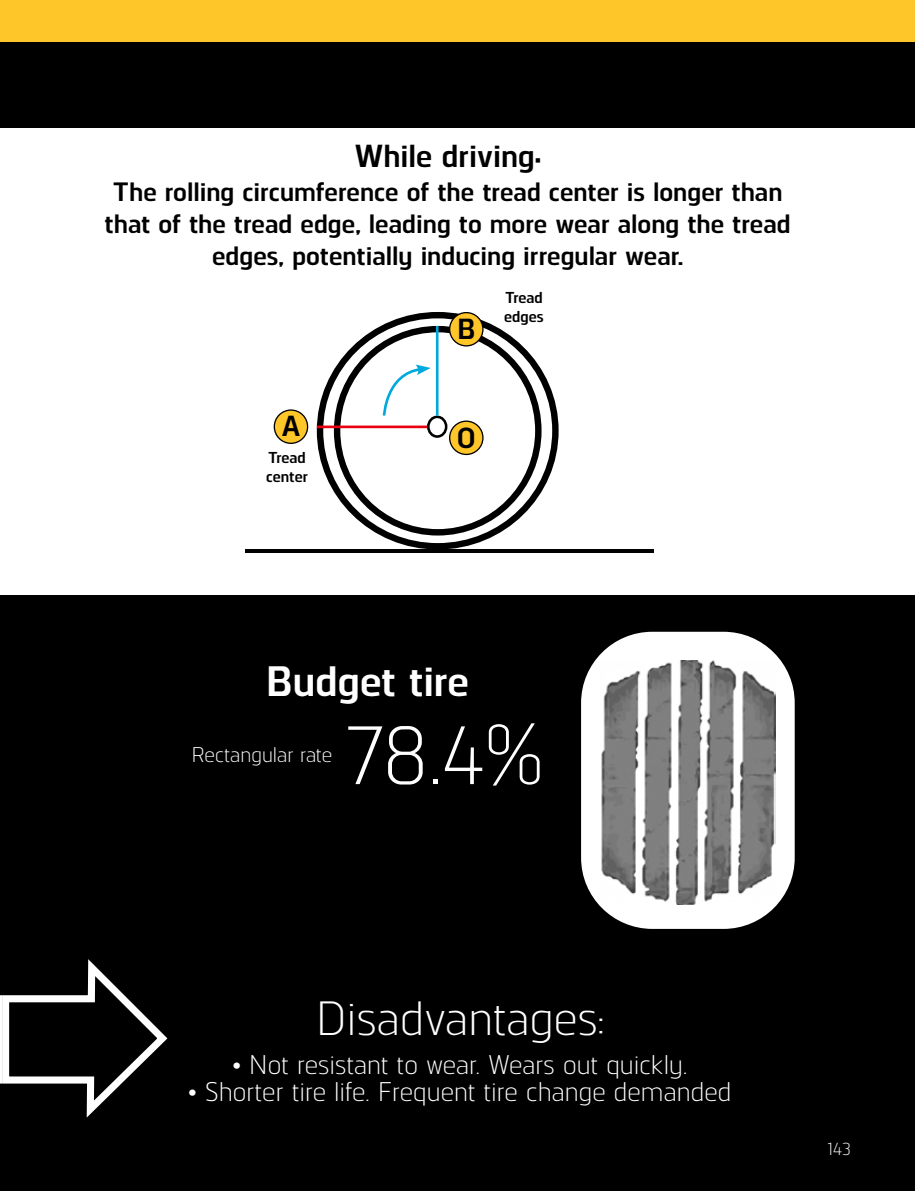
<style>
.page{position:relative;width:915px;height:1191px;background:#fff}
.page>*{position:absolute;margin:0;border:0;box-sizing:border-box;transform-origin:0 0}
.t1{font:84.9px "Norpeth";color:#fff}
.t2{font:48px "Norpeth";color:#fff}
.t3{font:700 42.45px "Norpeth";color:#fff}
.t4{font:700 31.8px "Norpeth";color:#000}
.t5{font:700 28.95px "Norpeth";color:#000}
.t6{font:27px "Norpeth";color:#fff}
.t7{font:700 26.55px/31.8px "Norpeth";color:#000;text-align:center}
.t8{font:21.15px "Norpeth";color:#fff}
.t9{font:18px "Norpeth";color:#fff}
.t10{font:700 15.75px/18.9px "Norpeth";color:#000}
</style>
<div class="page">
<div style="left:317px;top:312px;width:241px;height:237px;border:6px solid #000;border-radius:50%"></div>
<div style="left:334px;top:326px;width:207px;height:209px;border:6px solid #000;border-radius:50%"></div>
<div style="left:427px;top:415px;width:20px;height:23px;border:3px solid #000;border-radius:50%"></div>
<hr style="left:436px;top:326px;width:2px;height:89px;background:#00a9dc">
<hr style="left:317px;top:425px;width:110px;height:3px;background:#e60012">
<svg style="left:382px;top:364px;width:48px;height:52px"></svg>
<div style="left:449px;top:313px;width:33px;height:33px;background:#ffc629;border-radius:50%"></div>
<div style="left:449px;top:312px;width:34px;height:34px;border:1px solid #000;border-radius:50%"></div>
<div style="left:274px;top:410px;width:33px;height:33px;background:#ffc629;border-radius:50%"></div>
<div style="left:273px;top:409px;width:35px;height:35px;border:1px solid #000;border-radius:50%"></div>
<div style="left:449px;top:421px;width:33px;height:33px;background:#ffc629;border-radius:50%"></div>
<div style="left:449px;top:420px;width:34px;height:35px;border:1px solid #000;border-radius:50%"></div>
<hr style="left:245px;top:549px;width:408px;height:4px;background:#000">
<div style="left:0;top:595px;width:914px;height:596px;background:#000"></div>
<div style="left:581px;top:632px;width:213px;height:297px;background:#fff;border-radius:71px"></div>
<img style="left:601px;top:660px;width:173px;height:244px">
<svg style="left:6px;top:959px;width:162px;height:159px"></svg>
<svg style="left:0;top:995px;width:6px;height:89px"></svg>
<div style="left:0;top:0;width:914px;height:43px;background:#ffc629"></div>
<div style="left:0;top:43px;width:914px;height:85px;background:#000"></div>
<p class="t4" style="left:354px;top:133px;width:188px">While driving:</p>
<p class="t7" style="left:105px;top:174px;width:687px">The rolling circumference of the tread center is longer than that of the tread edge, leading to more wear along the tread edges, potentially inducing irregular wear.</p>
<p class="t10" style="left:504px;top:286px;width:41px">Tread edges</p>
<p class="t5" style="left:457px;top:308px;width:20px">B</p>
<p class="t5" style="left:281px;top:405px;width:21px">A</p>
<p class="t10" style="left:266px;top:447px;width:43px">Tread center</p>
<p class="t5" style="left:456px;top:417px;width:20px">O</p>
<h3 class="t3" style="left:266px;top:650px;width:205px">Budget tire</h3>
<p class="t8" style="left:191px;top:740px;width:142px">Rectangular rate</p>
<h1 class="t1" style="left:345px;top:698px;width:200px">78.4%</h1>
<h2 class="t2" style="left:315px;top:985px;width:290px">Disadvantages:</h2>
<p class="t6" style="left:232px;top:1047px;width:456px">• Not resistant to wear. Wears out quickly.</p>
<p class="t6" style="left:188px;top:1074px;width:544px">• Shorter tire life. Frequent tire change demanded</p>
<p class="t9" style="left:827px;top:1137px;width:25px">143</p>
</div>
